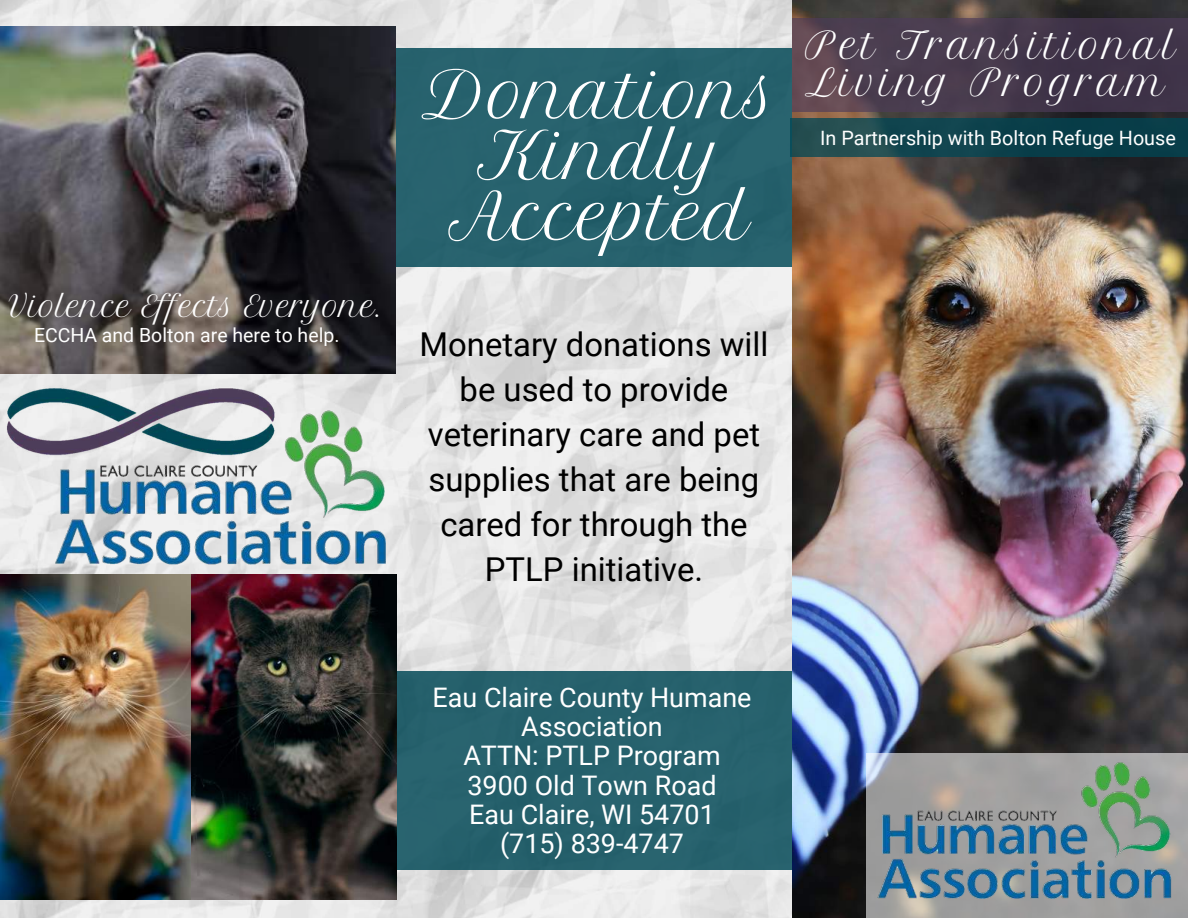
<style>
.page{position:relative;width:1188px;height:918px;background:#fff}
.page>*{position:absolute;margin:0;border:0;box-sizing:border-box;transform-origin:0 0}
.t1{font:63px/60.8px "Petit Formal Script";color:#fff;text-align:center}
.t2{font:36.15px/38px "Petit Formal Script";letter-spacing:.1em;color:#fff}
.t3{font:32.85px/45px "Roboto";color:#000;text-align:center}
.t4{font:28.65px "Petit Formal Script";color:#fff}
.t5{font:27px/29.2px "Roboto";color:#fff;text-align:center}
.t6{font:19.8px "Roboto";color:#fff}
.t7{font:19.5px "Roboto";color:#fff}
</style>
<div class="page">
<img style="left:0;top:0;width:792px;height:918px">
<div style="left:389px;top:672px;width:406px;height:198px;background:#26616d"></div>
<div style="left:391px;top:48px;width:406px;height:218px;background:#27626d"></div>
<img style="left:792px;top:0;width:396px;height:918px">
<img style="left:0;top:27px;width:396px;height:346px">
<svg style="left:792px;top:18px;width:396px;height:93px;fill:#473a4d"></svg>
<div style="left:790px;top:118px;width:398px;height:39px;background:linear-gradient(to right,#244f52,#003947)"></div>
<svg style="left:866px;top:754px;width:322px;height:164px;fill:#a0a09f"></svg>
<img style="left:866px;top:760px;width:322px;height:147px">
<img style="left:0;top:574px;width:396px;height:325px">
<img style="left:2px;top:373px;width:277px;height:93px">
<img style="left:42px;top:408px;width:363px;height:166px">
<p class="t4" style="left:9px;top:289px;width:374px">Violence Effects Everyone.</p>
<p class="t7" style="left:34px;top:324px;width:307px">ECCHA and Bolton are here to help.</p>
<h1 class="t1" style="left:422px;top:65px;width:358px">Donations<br>Kindly<br>Accepted</h1>
<p class="t3" style="left:420px;top:322px;width:350px">Monetary donations will be used to provide veterinary care and pet supplies that are being cared for through the<br>PTLP initiative.</p>
<p class="t2" style="left:805px;top:26px;width:373px">Pet Transitional<br>Living Program</p>
<p class="t6" style="left:820px;top:126px;width:357px">In Partnership with Bolton Refuge House</p>
<p class="t5" style="left:433px;top:683px;width:320px">Eau Claire County Humane<br>Association<br>ATTN: PTLP Program<br>3900 Old Town Road<br>Eau Claire, WI 54701<br>(715) 839-4747</p>
</div>
